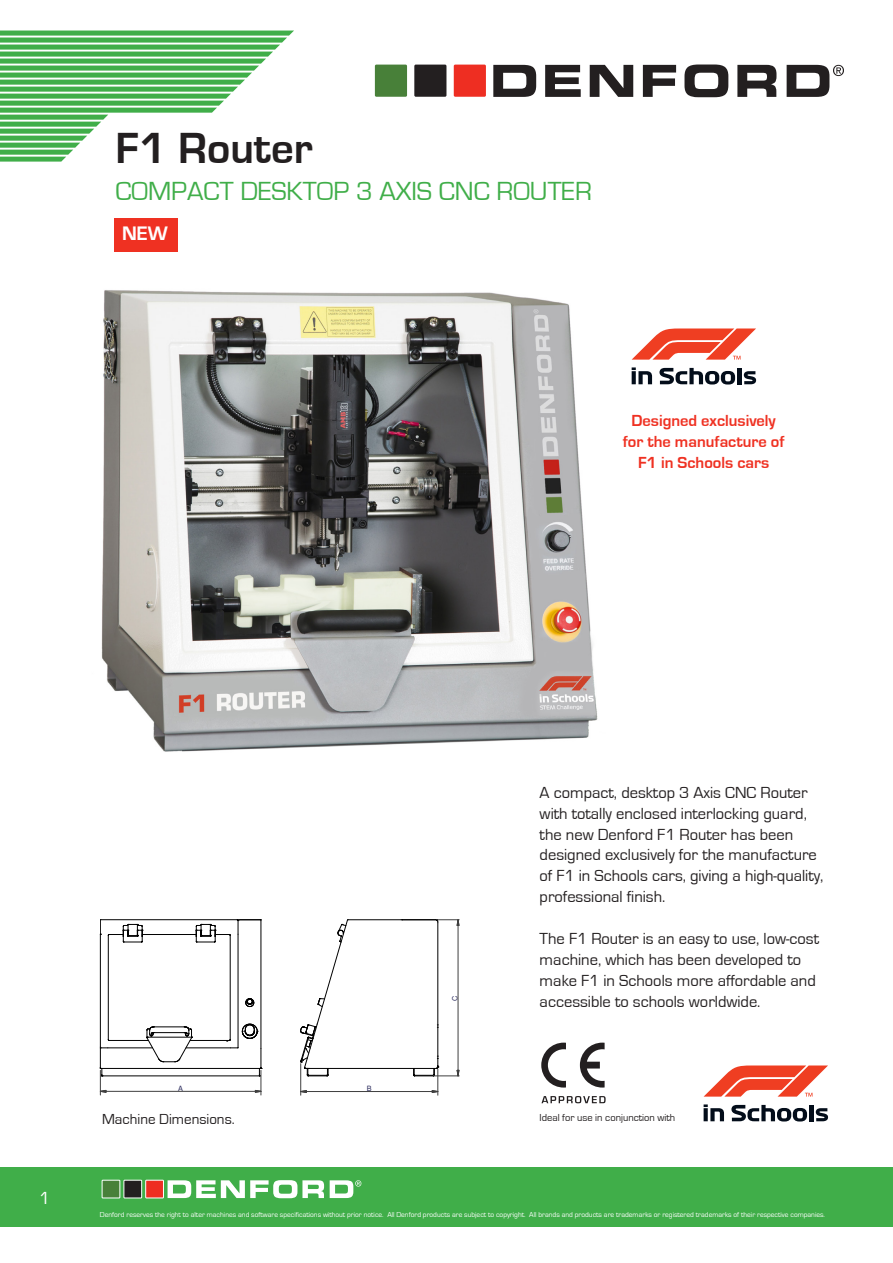
<style>
.page{position:relative;width:893px;height:1263px;background:#fff}
.page>*{position:absolute;margin:0;border:0;box-sizing:border-box;transform-origin:0 0}
.Paragraph_Style12{font:700 44.85px "Eurostile";color:#231f20}
.Paragraph_Style4{font:27px "Eurostile";color:#40ae49}
.Paragraph_Style27{font:700 20.1px "Eurostile";color:#fff}
.t1{font:18px "Eurostile";color:#fff}
.Paragraph_Style4-2{font:16.5px/21px "Eurostile";color:#231f20}
.Paragraph_Style4-3{font:700 16.5px "Eurostile";color:#ef3122}
.Paragraph_Style2{font:15px "Eurostile";color:#231f20}
.Paragraph_Style4-4{font:10.5px "Eurostile";color:#231f20}
.Paragraph_Style4-5{font:7.35px "Eurostile";color:#fff}
.t2{font:7.2px "Helvetica";color:#262659}
</style>
<div class="page">
<svg style="left:541px;top:1042px;width:25px;height:45px"></svg>
<svg style="left:580px;top:1042px;width:25px;height:45px"></svg>
<svg style="left:541px;top:1096px;width:65px;height:7px"></svg>
<svg style="left:704px;top:1065px;width:124px;height:31px"></svg>
<svg style="left:704px;top:1104px;width:20px;height:17px"></svg>
<svg style="left:731px;top:1105px;width:76px;height:16px"></svg>
<hr style="left:809px;top:1105px;width:4px;height:16px;background:#030d1a">
<svg style="left:816px;top:1108px;width:12px;height:13px"></svg>
<svg style="left:0;top:31px;width:294px;height:131px"></svg>
<div style="left:375px;top:65px;width:32px;height:32px;background:#488039"></div>
<div style="left:414px;top:65px;width:32px;height:32px;background:#231f20"></div>
<div style="left:454px;top:65px;width:32px;height:32px;background:#ee2e22"></div>
<svg style="left:493px;top:65px;width:43px;height:32px"></svg>
<svg style="left:545px;top:65px;width:36px;height:32px"></svg>
<svg style="left:590px;top:65px;width:43px;height:32px"></svg>
<svg style="left:643px;top:65px;width:33px;height:32px"></svg>
<svg style="left:684px;top:65px;width:44px;height:32px"></svg>
<svg style="left:737px;top:65px;width:39px;height:32px"></svg>
<svg style="left:787px;top:65px;width:57px;height:32px"></svg>
<div style="left:0;top:1167px;width:893px;height:59px;background:#40ae49"></div>
<div style="left:102px;top:1180px;width:18px;height:18px;background:#488039"></div>
<div style="left:102px;top:1180px;width:18px;height:18px;border:1px solid #fff"></div>
<div style="left:124px;top:1180px;width:18px;height:18px;background:#231f20"></div>
<div style="left:124px;top:1180px;width:18px;height:18px;border:1px solid #fff"></div>
<div style="left:146px;top:1180px;width:17px;height:18px;background:#ee2e22"></div>
<div style="left:145px;top:1180px;width:19px;height:18px;border:1px solid #fff"></div>
<svg style="left:168px;top:1180px;width:156px;height:18px"></svg>
<svg style="left:330px;top:1180px;width:31px;height:18px"></svg>
<img style="left:101px;top:234px;width:497px;height:518px">
<div style="left:114px;top:218px;width:63px;height:34px;background:#ef3122"></div>
<svg style="left:632px;top:328px;width:124px;height:32px"></svg>
<svg style="left:632px;top:367px;width:20px;height:17px"></svg>
<svg style="left:659px;top:368px;width:76px;height:16px"></svg>
<hr style="left:737px;top:368px;width:4px;height:16px;background:#030d1a">
<svg style="left:744px;top:371px;width:12px;height:13px"></svg>
<hr style="left:102px;top:1068px;width:157px;height:1px;background:#000">
<hr style="left:261px;top:921px;width:1px;height:127px;background:#000">
<hr style="left:102px;top:1075px;width:157px;height:1px;background:#000">
<svg style="left:237px;top:919px;width:25px;height:15px"></svg>
<hr style="left:101px;top:919px;width:136px;height:1px;background:#000">
<hr style="left:100px;top:934px;width:1px;height:113px;background:#000">
<svg style="left:100px;top:919px;width:1px;height:15px"></svg>
<hr style="left:108px;top:1047px;width:44px;height:1px;background:#000">
<hr style="left:186px;top:1047px;width:45px;height:1px;background:#000">
<hr style="left:238px;top:934px;width:1px;height:113px;background:#000">
<svg style="left:246px;top:998px;width:9px;height:9px"></svg>
<hr style="left:108px;top:935px;width:1px;height:104px;background:#000">
<hr style="left:109px;top:1040px;width:39px;height:1px;background:#000">
<hr style="left:190px;top:1040px;width:39px;height:1px;background:#000">
<hr style="left:230px;top:935px;width:1px;height:104px;background:#000">
<hr style="left:142px;top:934px;width:54px;height:1px;background:#000">
<svg style="left:108px;top:924px;width:35px;height:19px"></svg>
<svg style="left:196px;top:924px;width:35px;height:19px"></svg>
<svg style="left:147px;top:1026px;width:46px;height:36px"></svg>
<hr style="left:147px;top:1037px;width:45px;height:1px;background:#000">
<hr style="left:401px;top:919px;width:35px;height:1px;background:#000">
<hr style="left:309px;top:1068px;width:127px;height:1px;background:#000">
<hr style="left:348px;top:919px;width:53px;height:1px;background:#000">
<hr style="left:438px;top:923px;width:1px;height:142px;background:#000">
<svg style="left:300px;top:919px;width:49px;height:157px"></svg>
<hr style="left:458px;top:925px;width:1px;height:145px;background:#3f3f3f">
<svg style="left:436px;top:919px;width:23px;height:7px"></svg>
<hr style="left:306px;top:1091px;width:126px;height:1px;background:#3f3f3f">
<svg style="left:413px;top:1065px;width:46px;height:30px"></svg>
<hr style="left:300px;top:1063px;width:1px;height:32px;background:#3f3f3f">
<hr style="left:106px;top:1091px;width:149px;height:1px;background:#3f3f3f">
<svg style="left:100px;top:1047px;width:8px;height:48px"></svg>
<svg style="left:227px;top:1024px;width:35px;height:71px"></svg>
<p class="Paragraph_Style12" style="left:115px;top:124px;width:199px">F1 Router</p>
<p class="Paragraph_Style4" style="left:115px;top:176px;width:478px">COMPACT DESKTOP 3 AXIS CNC ROUTER</p>
<p class="Paragraph_Style27" style="left:122px;top:223px;width:47px">NEW</p>
<p class="Paragraph_Style4-3" style="left:631px;top:411px;width:146px">Designed exclusively</p>
<p class="Paragraph_Style4-3" style="left:623px;top:432px;width:163px">for the manufacture of</p>
<p class="Paragraph_Style4-3" style="left:638px;top:453px;width:133px">F1 in Schools cars</p>
<p class="t1" style="left:39px;top:1189px;width:13px">1</p>
<p class="t2" style="left:178px;top:1084px;width:6px">A</p>
<p class="t2" style="left:367px;top:1084px;width:6px">B</p>
<p class="t2" style="left:451px;top:1000px;width:7px;rotate:-90deg">C</p>
<p class="Paragraph_Style4-2" style="left:540px;top:782px;width:285px">A compact, desktop 3 Axis CNC Router with totally enclosed interlocking guard, the new Denford F1 Router has been designed exclusively for the manufacture of F1 in Schools cars, giving a high-quality, professional finish.</p>
<p class="Paragraph_Style4-2" style="left:540px;top:929px;width:281px">The F1 Router is an easy to use, low-cost machine, which has been developed to make F1 in Schools more affordable and accessible to schools worldwide.</p>
<p class="Paragraph_Style2" style="left:102px;top:1111px;width:134px">Machine Dimensions.</p>
<p class="Paragraph_Style4-4" style="left:540px;top:1112px;width:137px">Ideal for use in conjunction with</p>
<p class="Paragraph_Style4-5" style="left:100px;top:1210px;width:727px">Denford reserves the right to alter machines and software specifications without prior notice. All Denford products are subject to copyright. All brands and products are trademarks or registered trademarks of their respective companies.</p>
</div>
